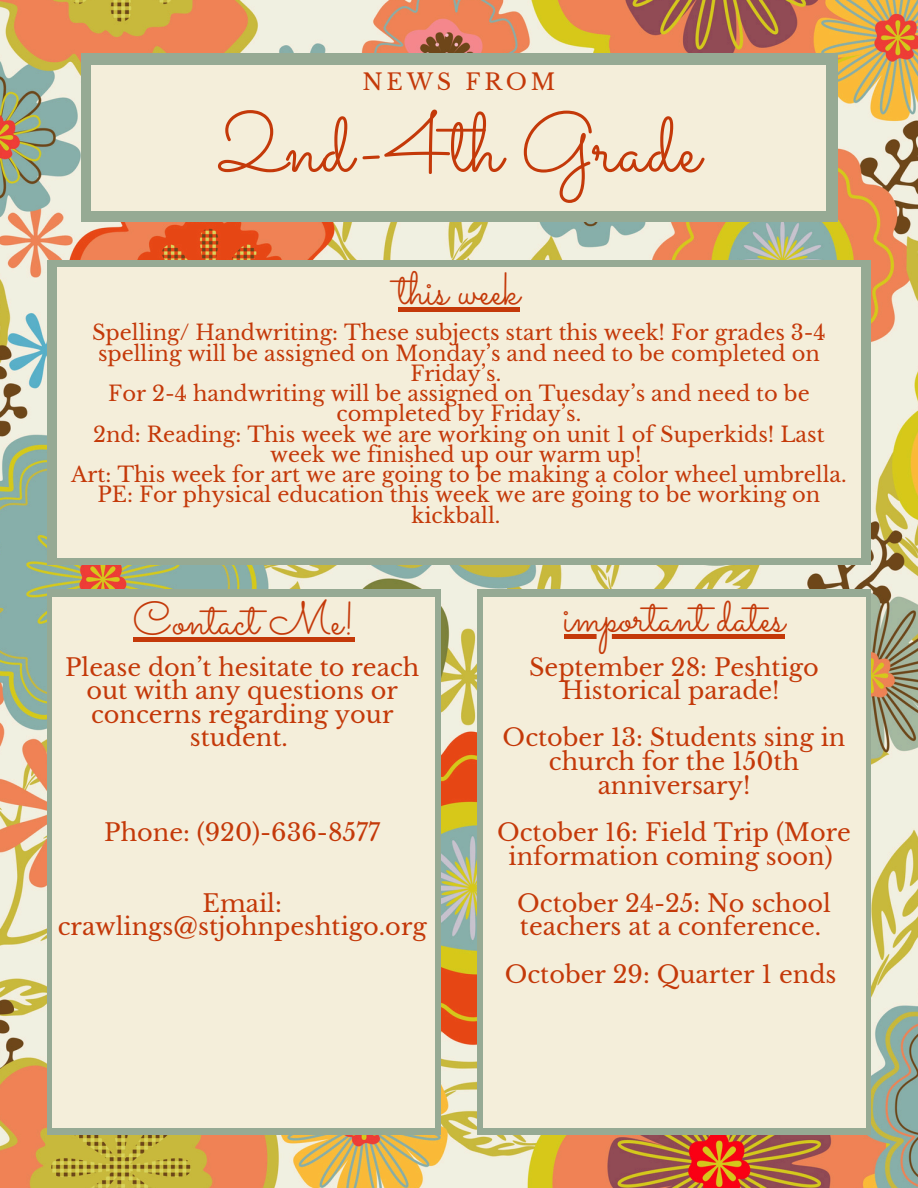
<style>
.page{position:relative;width:918px;height:1188px;background:#fff}
.page>*{position:absolute;margin:0;border:0;box-sizing:border-box;transform-origin:0 0}
.t1{font:84.15px "Sacramento";color:#c43909}
.t2{font:46.5px "Sacramento";color:#c43909}
.t3{font:24px/23.7px "Libre Baskerville";color:#c43909;text-align:center}
.t4{font:22.5px "Libre Baskerville";letter-spacing:.17em;color:#c43909}
.t5{font:21px/20.2px "Libre Baskerville";color:#c43909;text-align:center}
</style>
<div class="page">
<img style="left:0;top:0;width:918px;height:1188px">
<div style="left:81px;top:53px;width:756px;height:169px;background:#96aa94"></div>
<div style="left:92px;top:65px;width:734px;height:146px;background:#f4eeda"></div>
<div style="left:47px;top:260px;width:823px;height:304px;background:#96aa94"></div>
<div style="left:57px;top:267px;width:804px;height:291px;background:#f4eeda"></div>
<hr style="left:398px;top:307px;width:122px;height:4px;background:#c43909">
<div style="left:477px;top:590px;width:394px;height:545px;background:#96aa94"></div>
<div style="left:483px;top:597px;width:382px;height:530px;background:#f4eeda"></div>
<div style="left:564px;top:634px;width:221px;height:5px;background:#c43909"></div>
<div style="left:47px;top:590px;width:394px;height:545px;background:#96aa94"></div>
<div style="left:53px;top:597px;width:382px;height:530px;background:#f4eeda"></div>
<div style="left:133px;top:637px;width:222px;height:5px;background:#c43909"></div>
<h1 class="t4" style="left:362px;top:68px;width:195px">NEWS FROM</h1>
<h3 class="t1" style="left:218px;top:93px;width:484px">2nd-4th Grade</h3>
<h2 class="t2" style="left:398px;top:260px;width:123px">this week</h2>
<p class="t5" style="left:92px;top:323px;width:735px">Spelling/ Handwriting: These subjects start this week! For grades 3-4 spelling will be assigned on Monday’s and need to be completed on<br>Friday’s.</p>
<p class="t5" style="left:108px;top:384px;width:703px">For 2-4 handwriting will be assigned on Tuesday’s and need to be completed by Friday’s.</p>
<p class="t5" style="left:93px;top:424px;width:733px">2nd: Reading: This week we are working on unit 1 of Superkids! Last week we finished up our warm up!</p>
<h2 class="t5" style="left:71px;top:465px;width:777px">Art: This week for art we are going to be making a color wheel umbrella.</h2>
<h4 class="t5" style="left:98px;top:485px;width:724px">PE: For physical education this week we are going to be working on kickball.</h4>
<p class="t2" style="left:133px;top:591px;width:223px">Contact Me!</p>
<p class="t2" style="left:564px;top:588px;width:222px">important dates</p>
<h4 class="t3" style="left:65px;top:655px;width:356px">Please don’t hesitate to reach out with any questions or concerns regarding your student.</h4>
<h4 class="t3" style="left:529px;top:655px;width:291px">September 28: Peshtigo<br>Historical parade!</h4>
<h4 class="t3" style="left:503px;top:726px;width:344px">October 13: Students sing in church for the 150th anniversary!</h4>
<h4 class="t3" style="left:497px;top:821px;width:355px">October 16: Field Trip (More information coming soon)</h4>
<h4 class="t3" style="left:517px;top:892px;width:315px;text-align:left">October 24-25: No school teachers at a conference.</h4>
<h4 class="t3" style="left:505px;top:962px;width:333px">October 29: Quarter 1 ends</h4>
<h4 class="t3" style="left:104px;top:821px;width:278px">Phone: (920)-636-8577</h4>
<h2 class="t3" style="left:58px;top:892px;width:371px">Email: crawlings@stjohnpeshtigo.org</h2>
</div>
